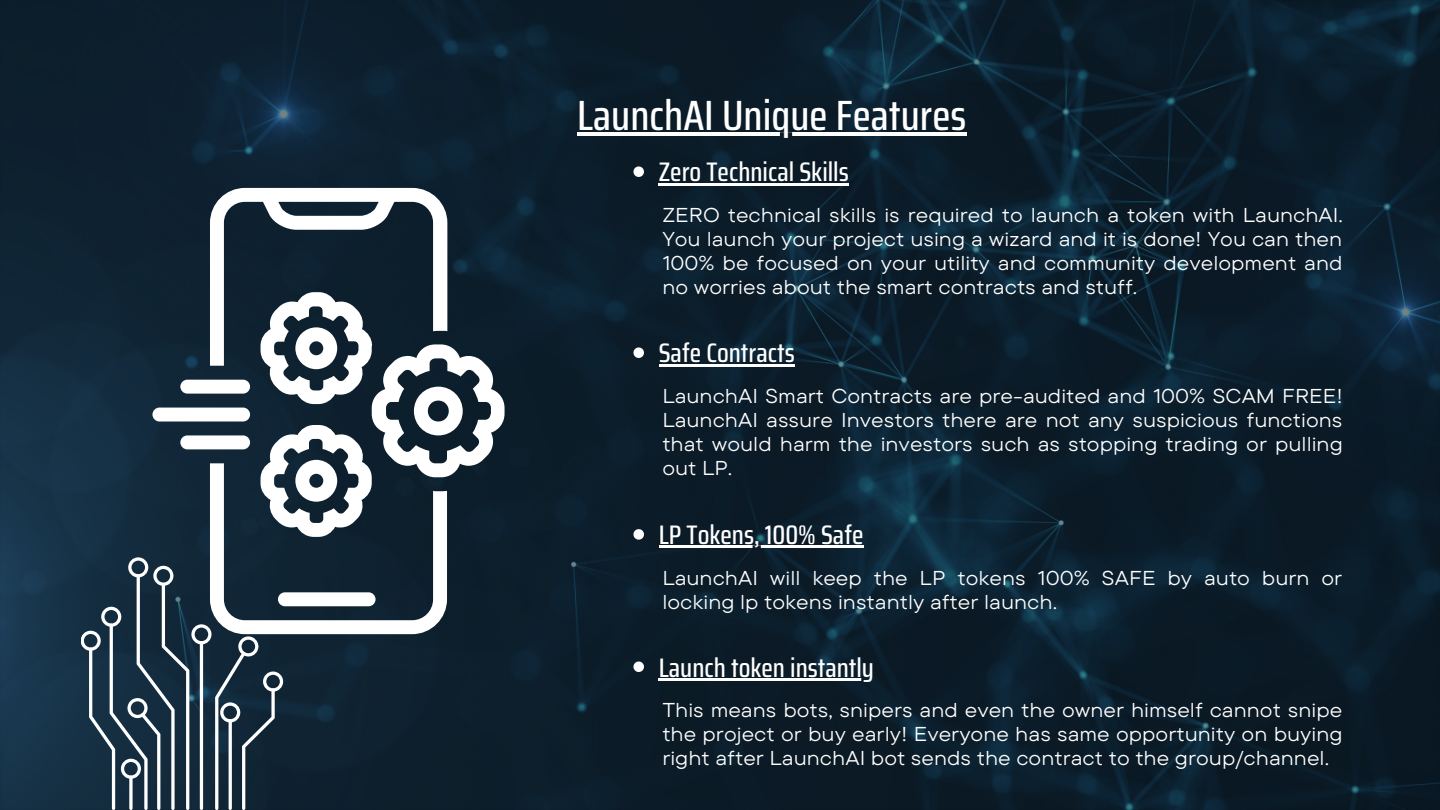
<style>
.page{position:relative;width:1440px;height:810px;background:#fff}
.page>*{position:absolute;margin:0;border:0;box-sizing:border-box;transform-origin:0 0}
.t1{font:500 42.4px "Saira Condensed";color:#fff}
.t2{font:500 26.8px "Saira Condensed";color:#fff}
.t3{font:20px/24px "TT Commons Pro Exp";color:#fff;text-align:justify}
</style>
<div class="page">
<img style="left:0;top:0;width:1440px;height:810px">
<svg style="left:81px;top:188px;width:424px;height:622px"></svg>
<div style="left:180px;top:380px;width:70px;height:14px;background:#fff;border-radius:7px"></div>
<div style="left:180px;top:435px;width:70px;height:14px;background:#fff;border-radius:7px"></div>
<div style="left:152px;top:408px;width:98px;height:14px;background:#fff;border-radius:7px"></div>
<hr style="left:577px;top:133px;width:389px;height:3px;background:#fff">
<svg style="left:633px;top:166px;width:11px;height:11px"></svg>
<hr style="left:659px;top:183px;width:190px;height:2px;background:#fff">
<svg style="left:633px;top:347px;width:11px;height:11px"></svg>
<hr style="left:659px;top:364px;width:136px;height:2px;background:#fff">
<svg style="left:633px;top:529px;width:11px;height:11px"></svg>
<hr style="left:659px;top:546px;width:205px;height:2px;background:#fff">
<svg style="left:633px;top:662px;width:11px;height:10px"></svg>
<hr style="left:659px;top:678px;width:215px;height:2px;background:#fff">
<h1 class="t1" style="left:577px;top:82px;width:391px">LaunchAI Unique Features</h1>
<h2 class="t2" style="left:659px;top:151px;width:192px">Zero Technical Skills</h2>
<p class="t3" style="left:662px;top:203px;width:682px">ZERO technical skills is required to launch a token with LaunchAI.<br>You launch your project using a wizard and it is done! You can then 100% be focused on your utility and community development and no worries about the smart contracts and stuff.</p>
<h2 class="t2" style="left:659px;top:332px;width:137px">Safe Contracts</h2>
<p class="t3" style="left:662px;top:384px;width:682px">LaunchAI Smart Contracts are pre-audited and 100% SCAM FREE!<br>LaunchAI assure Investors there are not any suspicious functions that would harm the investors such as stopping trading or pulling out LP.</p>
<h2 class="t2" style="left:659px;top:514px;width:206px">LP Tokens, 100% Safe</h2>
<p class="t3" style="left:662px;top:566px;width:682px">LaunchAI will keep the LP tokens 100% SAFE by auto burn or locking lp tokens instantly after launch.</p>
<h2 class="t2" style="left:659px;top:646px;width:217px">Launch token instantly</h2>
<p class="t3" style="left:662px;top:698px;width:682px">This means bots, snipers and even the owner himself cannot snipe the project or buy early! Everyone has same opportunity on buying right after LaunchAI bot sends the contract to the group/channel.</p>
</div>
